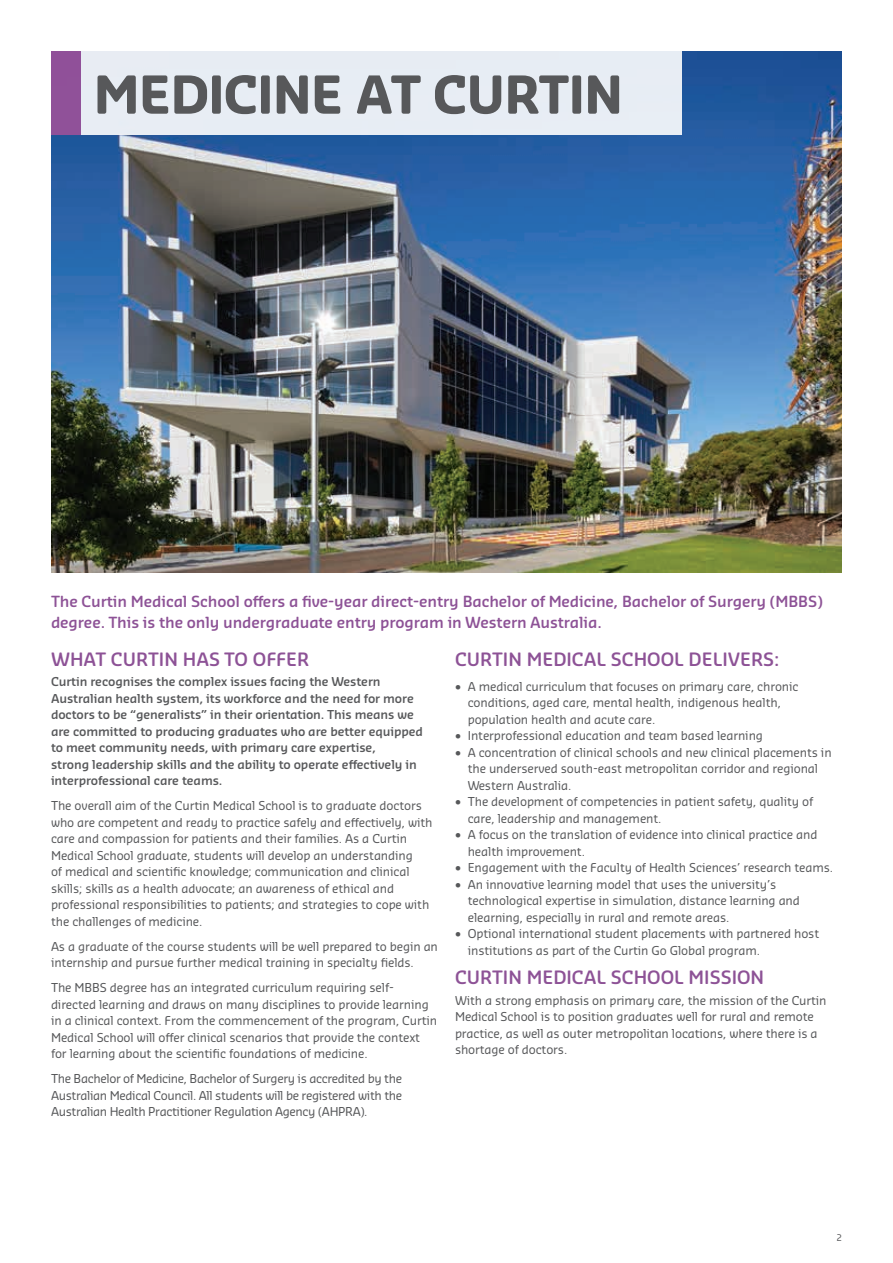
<style>
.page{position:relative;width:893px;height:1263px;background:#fff}
.page>*{position:absolute;margin:0;border:0;box-sizing:border-box;transform-origin:0 0}
.t1{font:700 51px "Sansa Soft Pro";letter-spacing:-.02em;color:#57585a}
.t2{font:600 18px "Sansa Soft Pro";color:#8d5296}
.P_intro_Bold{font:600 15px/21px "Sansa Soft Pro";letter-spacing:-.01em;color:#8d5296}
.t3{font:12px/16.5px "Sansa Soft Pro";letter-spacing:-.01em;color:#57585a}
.t4{font:600 12px/16.5px "Sansa Soft Pro";letter-spacing:-.01em;color:#57585a}
.t5{font:9px "Sansa Soft Pro";color:#57585a}
</style>
<div class="page">
<img style="left:51px;top:51px;width:791px;height:522px">
<div style="left:51px;top:51px;width:630px;height:84px;background:#e7edf4"></div>
<div style="left:51px;top:51px;width:30px;height:84px;background:#905199"></div>
<h1 class="t1" style="left:94px;top:61px;width:531px">MEDICINE AT CURTIN</h1>
<p class="P_intro_Bold" style="left:51px;top:590px;width:773px">The Curtin Medical School offers a five-year direct-entry Bachelor of Medicine, Bachelor of Surgery (MBBS) degree. This is the only undergraduate entry program in Western Australia.</p>
<h3 class="t2" style="left:51px;top:647px;width:260px">WHAT CURTIN HAS TO OFFER</h3>
<p class="t4" style="left:51px;top:673px;width:374px">Curtin recognises the complex issues facing the Western Australian health system, its workforce and the need for more doctors to be “generalists” in their orientation. This means we are committed to producing graduates who are better equipped to meet community needs, with primary care expertise,<br>strong leadership skills and the ability to operate effectively in interprofessional care teams.</p>
<p class="t3" style="left:51px;top:797px;width:383px">The overall aim of the Curtin Medical School is to graduate doctors who are competent and ready to practice safely and effectively, with care and compassion for patients and their families. As a Curtin Medical School graduate, students will develop an understanding<br>of medical and scientific knowledge; communication and clinical skills; skills as a health advocate; an awareness of ethical and professional responsibilities to patients; and strategies to cope with the challenges of medicine.</p>
<p class="t3" style="left:51px;top:938px;width:388px">As a graduate of the course students will be well prepared to begin an internship and pursue further medical training in specialty fields.</p>
<p class="t3" style="left:51px;top:979px;width:388px">The MBBS degree has an integrated curriculum requiring self&shy;directed learning and draws on many disciplines to provide learning in a clinical context. From the commencement of the program, Curtin Medical School will offer clinical scenarios that provide the context for learning about the scientific foundations of medicine.</p>
<p class="t3" style="left:51px;top:1070px;width:353px;text-align:justify">The Bachelor of Medicine, Bachelor of Surgery is accredited by the Australian Medical Council. All students will be registered with the Australian Health Practitioner Regulation Agency (AHPRA).</p>
<h3 class="t2" style="left:455px;top:647px;width:326px">CURTIN MEDICAL SCHOOL DELIVERS:</h3>
<p class="t3" style="left:468px;top:677px;width:332px;text-indent:-13px">• A medical curriculum that focuses on primary care, chronic conditions, aged care, mental health, indigenous health, population health and acute care.</p>
<p class="t3" style="left:455px;top:727px;width:309px">• Interprofessional education and team based learning</p>
<p class="t3" style="left:468px;top:743px;width:365px;text-indent:-13px">• A concentration of clinical schools and new clinical placements in the underserved south-east metropolitan corridor and regional<br>Western Australia.</p>
<p class="t3" style="left:468px;top:793px;width:347px;text-indent:-13px">• The development of competencies in patient safety, quality of care, leadership and management.</p>
<p class="t3" style="left:468px;top:826px;width:351px;text-indent:-13px">• A focus on the translation of evidence into clinical practice and health improvement.</p>
<p class="t3" style="left:455px;top:859px;width:380px">• Engagement with the Faculty of Health Sciences’ research teams.</p>
<p class="t3" style="left:468px;top:875px;width:334px;text-indent:-13px">• An innovative learning model that uses the university’s technological expertise in simulation, distance learning and elearning, especially in rural and remote areas.</p>
<p class="t3" style="left:468px;top:925px;width:353px;text-indent:-13px">• Optional international student placements with partnered host institutions as part of the Curtin Go Global program.</p>
<h3 class="t2" style="left:455px;top:966px;width:311px">CURTIN MEDICAL SCHOOL MISSION</h3>
<p class="t3" style="left:455px;top:992px;width:373px">With a strong emphasis on primary care, the mission of the Curtin Medical School is to position graduates well for rural and remote practice, as well as outer metropolitan locations, where there is a shortage of doctors.</p>
<p class="t5" style="left:836px;top:1232px;width:7px">2</p>
</div>
